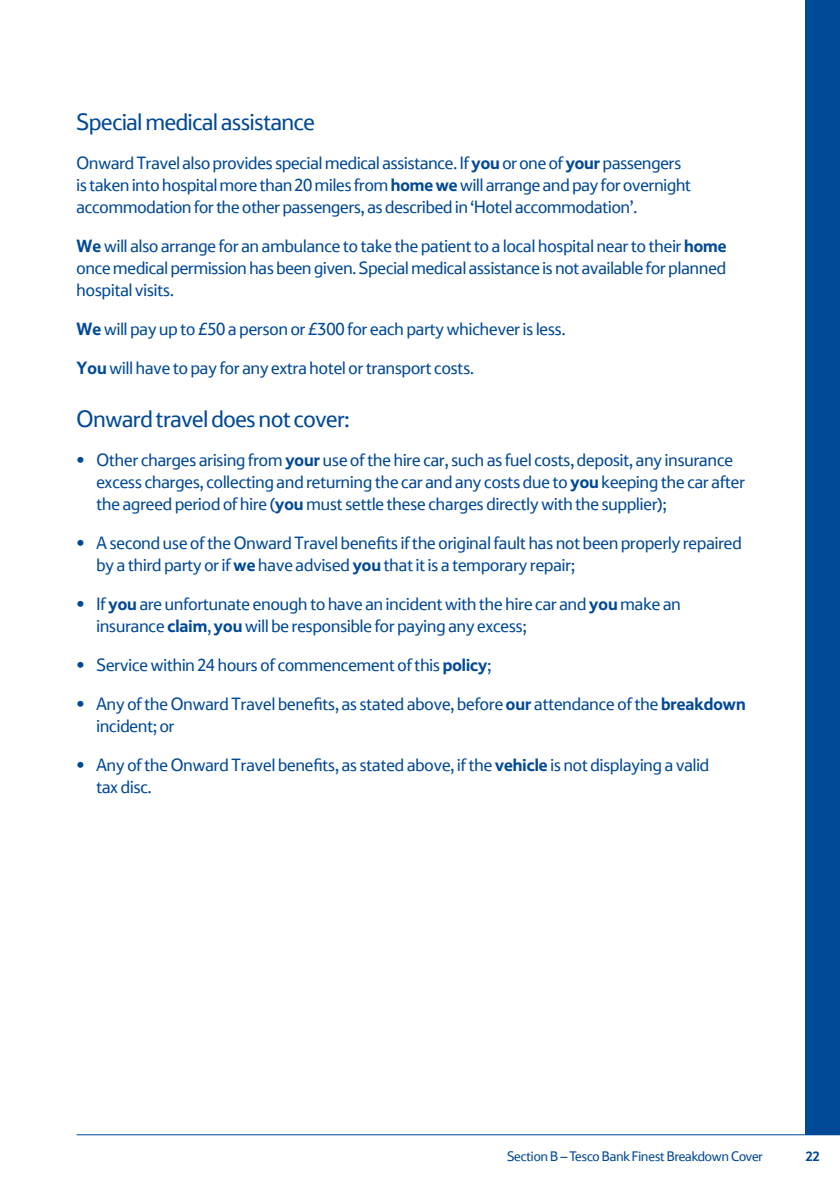
<style>
.page{position:relative;width:840px;height:1191px;background:#fff}
.page>*{position:absolute;margin:0;border:0;box-sizing:border-box;transform-origin:0 0}
.t1{font:24px "Tesco Display";letter-spacing:-.01em;color:#004996}
.t2{font:18px/22px "Tesco Display";color:#004996}
.t3{font:14px "Tesco Display";color:#004996}
.t4{font:700 14px "Tesco Display";color:#004996}
.s1{font-weight:700}
</style>
<div class="page">
<div style="left:805px;top:0;width:34px;height:1134px;background:#004996"></div>
<hr style="left:77px;top:1134px;width:762px;height:1px;background:#004996">
<h1 class="t1" style="left:77px;top:107px;width:239px">Special medical assistance</h1>
<p class="t2" style="left:77px;top:151px;width:615px">Onward Travel also provides special medical assistance. If <span class="s1">you</span> or one of <span class="s1">your</span> passengers is taken into hospital more than 20 miles from <span class="s1">homewe</span> will arrange and pay for overnight accommodation for the other passengers, as described in ‘Hotel accommodation’.</p>
<p class="t2" style="left:77px;top:234px;width:651px;text-align:justify"><span class="s1">We</span> will also arrange for an ambulance to take the patient to a local hospital near to their <span class="s1">home </span>once medical permission has been given. Special medical assistance is not available for planned hospital visits.</p>
<p class="t2" style="left:77px;top:309px;width:490px;line-height:39px"><span class="s1">We</span> will pay up to £50 a person or £300 for each party whichever is less.<br><span class="s1">You</span> will have to pay for any extra hotel or transport costs.</p>
<h1 class="t1" style="left:77px;top:403px;width:274px">Onward travel does not cover:</h1>
<p class="t2" style="left:96px;top:447px;width:649px;text-indent:-20px"><span class="s1">•</span> Other charges arising from <span class="s1">your</span> use of the hire car, such as fuel costs, deposit, any insurance excess charges, collecting and returning the car and any costs due to <span class="s1">you</span> keeping the car after the agreed period of hire (<span class="s1">you</span> must settle these charges directly with the supplier);</p>
<p class="t2" style="left:96px;top:530px;width:646px;text-indent:-20px"><span class="s1">•</span> A second use of the Onward Travel benefits if the original fault has not been properly repaired by a third party or if <span class="s1">we</span> have advised <span class="s1">you</span> that it is a temporary repair;</p>
<p class="t2" style="left:96px;top:591px;width:585px;text-indent:-20px"><span class="s1">•</span> If <span class="s1">you</span> are unfortunate enough to have an incident with the hire car and <span class="s1">you</span> make an insurance <span class="s1">claim</span>, <span class="s1">you</span> will be responsible for paying any excess;</p>
<p class="t2" style="left:77px;top:652px;width:416px"><span class="s1">•</span> Service within 24 hours of commencement of this <span class="s1">policy</span>;</p>
<p class="t2" style="left:96px;top:691px;width:650px;text-indent:-20px"><span class="s1">•</span> Any of the Onward Travel benefits, as stated above, before <span class="s1">our</span> attendance of the <span class="s1">breakdown </span>incident; or</p>
<p class="t2" style="left:96px;top:752px;width:614px;text-indent:-20px"><span class="s1">•</span> Any of the Onward Travel benefits, as stated above, if the <span class="s1">vehicle</span> is not displaying a valid tax disc.</p>
<p class="t3" style="left:506px;top:1147px;width:257px">Section B – Tesco Bank Finest Breakdown Cover</p>
<p class="t4" style="left:805px;top:1148px;width:15px">22</p>
</div>
